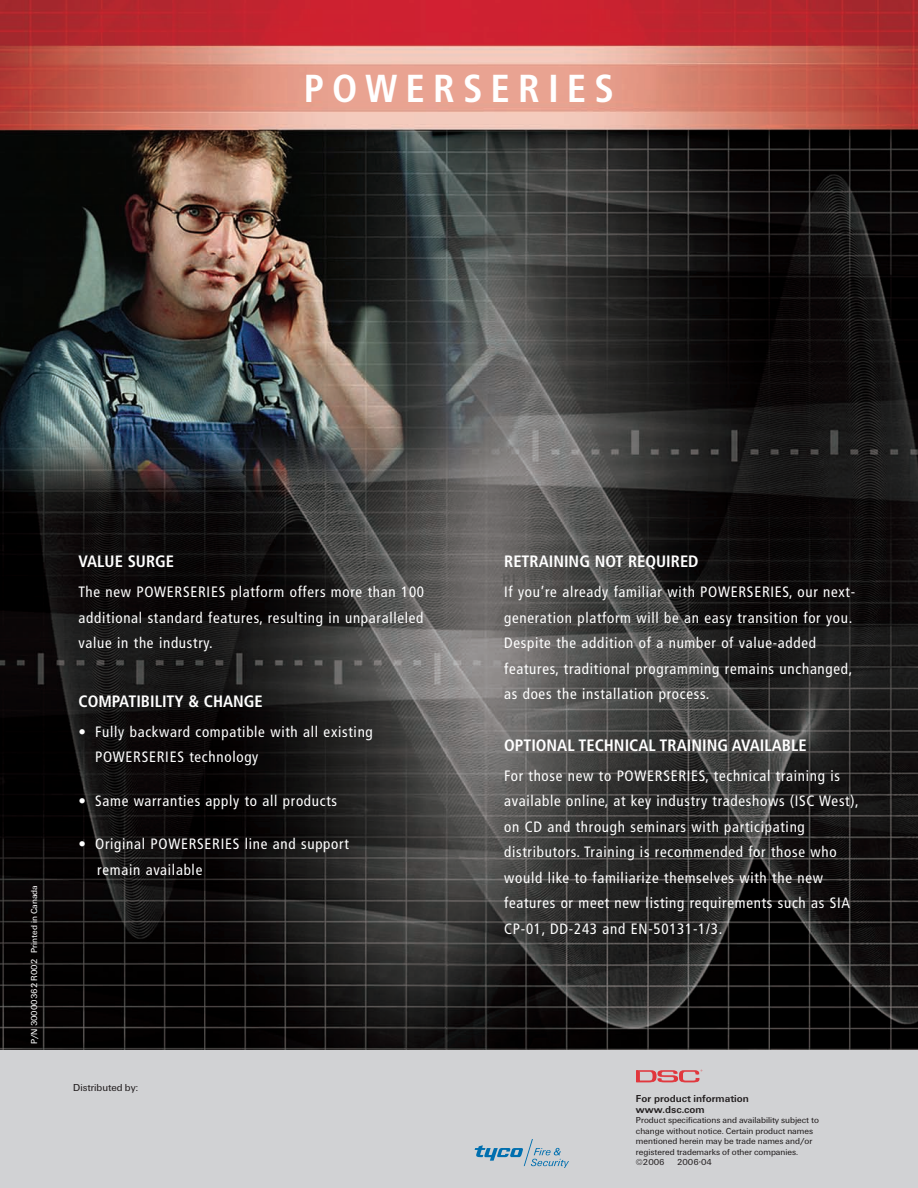
<style>
.page{position:relative;width:918px;height:1188px;background:#fff}
.page>*{position:absolute;margin:0;border:0;box-sizing:border-box;transform-origin:0 0}
.t1{font:700 condensed 39px "Frutiger";letter-spacing:.21em;color:#fff}
.t2{font:700 condensed 16.5px "Frutiger";color:#fff}
.t3{font:condensed 15px/25.5px "Frutiger";letter-spacing:.05em;color:#fff}
.t4{font:700 10.5px/10.5px "U65 Univers";color:#231f20}
.t5{font:10.5px "U55 Univers";color:#231f20}
.t6{font:9px/10.5px "U55 Univers";color:#231f20}
.t7{font:9px "U55 Univers";color:#fff}
</style>
<div class="page">
<img style="left:0;top:0;width:918px;height:1051px">
<div style="left:0;top:1051px;width:918px;height:137px;background:#d1d2d4"></div>
<svg style="left:475px;top:1139px;width:94px;height:29px"></svg>
<svg style="left:636px;top:1070px;width:66px;height:13px"></svg>
<h1 class="t1" style="left:304px;top:73px;width:312px">POWERSERIES</h1>
<p class="t7" style="left:31px;top:1044px;width:161px;rotate:-90deg">P/N 30000362 R002 Printed in Canada</p>
<p class="t2" style="left:79px;top:555px;width:97px">VALUE SURGE</p>
<p class="t3" style="left:79px;top:581px;width:347px;text-align:justify">The new POWERSERIES platform offers more than 100 additional standard features, resulting in unparalleled value in the industry.</p>
<p class="t2" style="left:79px;top:695px;width:186px">COMPATIBILITY &amp; CHANGE</p>
<p class="t3" style="left:95px;top:720px;width:279px;text-indent:-16px">• Fully backward compatible with all existing<br>POWERSERIES technology</p>
<p class="t3" style="left:79px;top:789px;width:260px">• Same warranties apply to all products</p>
<p class="t3" style="left:97px;top:833px;width:253px;text-indent:-19px">• Original POWERSERIES line and support remain available</p>
<p class="t5" style="left:73px;top:1084px;width:66px">Distributed by:</p>
<p class="t2" style="left:504px;top:555px;width:196px">RETRAINING NOT REQUIRED</p>
<p class="t3" style="left:504px;top:581px;width:353px">If you’re already familiar with POWERSERIES, our next&shy;generation platform will be an easy transition for you.<br>Despite the addition of a number of value-added features, traditional programming remains unchanged, as does the installation process.</p>
<p class="t2" style="left:504px;top:738px;width:304px">OPTIONAL TECHNICAL TRAINING AVAILABLE</p>
<p class="t3" style="left:504px;top:764px;width:356px">For those new to POWERSERIES, technical training is available online, at key industry tradeshows (ISC West), on CD and through seminars with participating distributors. Training is recommended for those who would like to familiarize themselves with the new features or meet new listing requirements such as SIA CP-01, DD-243 and EN-50131-1/3.</p>
<p class="t4" style="left:636px;top:1095px;width:114px">For product information www.dsc.com</p>
<p class="t6" style="left:636px;top:1116px;width:184px">Product specifications and availability subject to change without notice. Certain product names mentioned herein may be trade names and/or registered trademarks of other companies. ©2006</p>
<p class="t6" style="left:677px;top:1158px;width:37px">2006•04</p>
</div>
